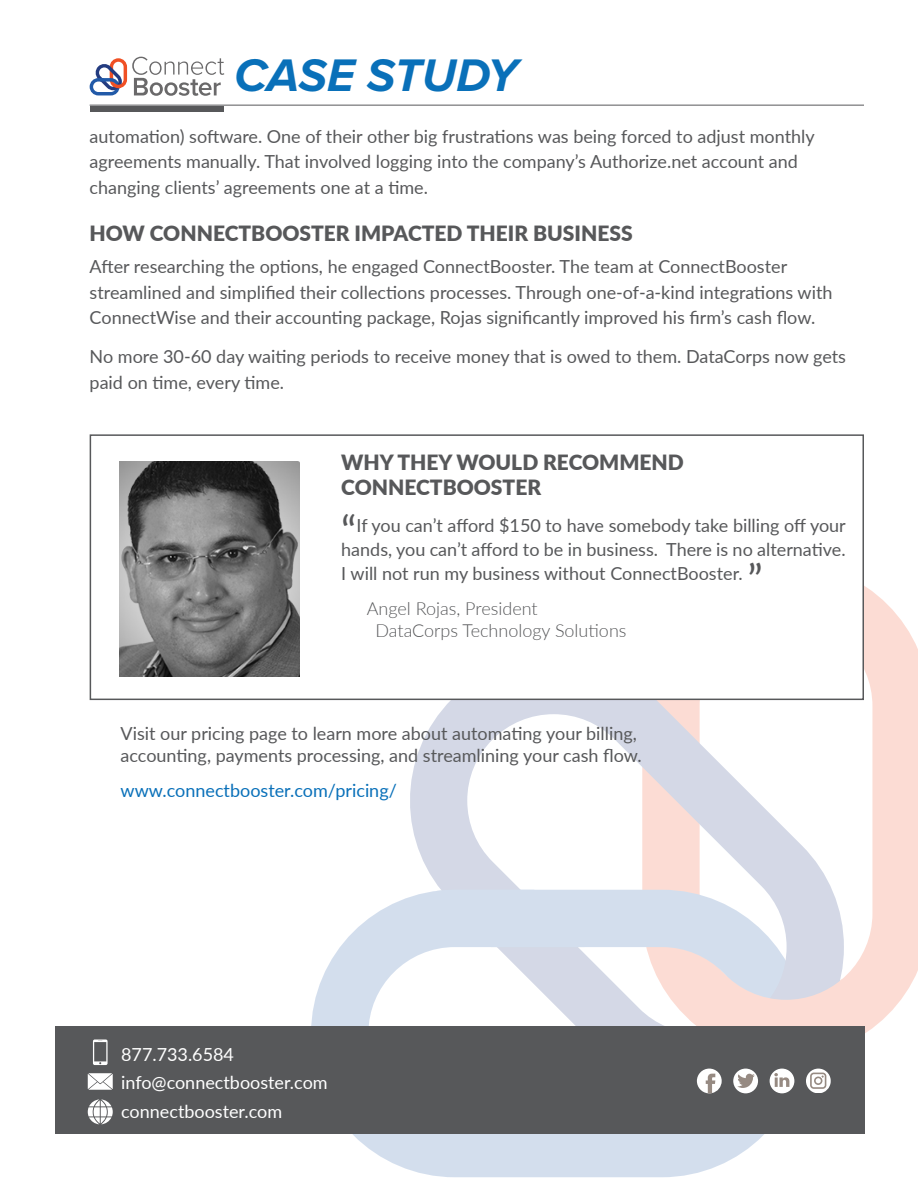
<style>
.page{position:relative;width:918px;height:1188px;background:#fff}
.page>*{position:absolute;margin:0;border:0;box-sizing:border-box;transform-origin:0 0}
.t1{font:italic 700 47.4px "Proxima Nova";letter-spacing:-.005em;color:#0970b9}
.t2{font:42px "Lato";color:#57585a}
.t3{font:900 21px "Lato";color:#57585a}
.Body_text{font:18px/25.5px "Lato";color:#57585a}
.t4{font:18px "Lato";color:#fff}
.t5{font:300 18px/21.6px "Lato";color:#57585a}
.t6{font:18px "Lato";color:#0970b9}
</style>
<div class="page">
<svg style="left:844px;top:586px;width:74px;height:447px;fill:#fcdcd4"></svg>
<svg style="left:311px;top:902px;width:453px;height:275px;fill:#d3deed"></svg>
<svg style="left:396px;top:700px;width:448px;height:326px"></svg>
<svg style="left:689px;top:972px;width:153px;height:54px;background:#f0dbda"></svg>
<div style="left:437px;top:890px;width:148px;height:57px;background:#d3deed"></div>
<div style="left:90px;top:434px;width:774px;height:266px;background:#fff;border:2px solid #57585a"></div>
<img style="left:119px;top:462px;width:180px;height:214px">
<svg style="left:90px;top:57px;width:134px;height:39px"></svg>
<hr style="left:90px;top:105px;width:774px;height:1px;background:#57585a">
<div style="left:90px;top:106px;width:134px;height:6px;background:#57585a"></div>
<div style="left:55px;top:1026px;width:810px;height:108px;background:#57585a"></div>
<svg style="left:88px;top:1073px;width:25px;height:17px"></svg>
<svg style="left:88px;top:1099px;width:25px;height:25px"></svg>
<svg style="left:93px;top:1040px;width:15px;height:25px"></svg>
<svg style="left:697px;top:1069px;width:25px;height:24px"></svg>
<div style="left:733px;top:1069px;width:25px;height:24px;background:#fff;border-radius:50%"></div>
<svg style="left:737px;top:1074px;width:18px;height:14px"></svg>
<div style="left:770px;top:1069px;width:24px;height:24px;background:#fff;border-radius:50%"></div>
<svg style="left:774px;top:1073px;width:15px;height:14px"></svg>
<svg style="left:806px;top:1069px;width:25px;height:24px"></svg>
<svg style="left:810px;top:1073px;width:16px;height:16px"></svg>
<p class="t1" style="left:234px;top:40px;width:285px">CASE STUDY</p>
<p class="Body_text" style="left:90px;top:122px;width:727px">automation) software. One of their other big frustrations was being forced to adjust monthly agreements manually. That involved logging into the company’s Authorize.net account and changing clients’ agreements one at a time.</p>
<p class="t3" style="left:90px;top:218px;width:545px">HOW CONNECTBOOSTER IMPACTED THEIR BUSINESS</p>
<p class="Body_text" style="left:90px;top:253px;width:744px">After researching the options, he engaged ConnectBooster. The team at ConnectBooster streamlined and simplified their collections processes. Through one-of-a-kind integrations with<br>ConnectWise and their accounting package, Rojas significantly improved his firm’s cash flow.</p>
<p class="Body_text" style="left:90px;top:343px;width:758px">No more 30-60 day waiting periods to receive money that is owed to them. DataCorps now gets paid on time, every time.</p>
<p class="t3" style="left:341px;top:446px;width:344px">WHY THEY WOULD RECOMMEND</p>
<p class="t3" style="left:341px;top:471px;width:201px">CONNECTBOOSTER</p>
<p class="t2" style="left:341px;top:500px;width:17px">“</p>
<p class="Body_text" style="left:341px;top:513px;width:506px;line-height:24px;text-align:justify;text-indent:15px">If you can’t afford $150 to have somebody take billing off your hands, you can’t afford to be in business. There is no alternative.<br>I will not run my business without ConnectBooster.</p>
<p class="t2" style="left:747px;top:550px;width:17px">”</p>
<p class="t5" style="left:375px;top:597px;width:253px;text-indent:-9px">Angel Rojas, President<br>DataCorps Technology Solutions</p>
<p class="Body_text" style="left:121px;top:722px;width:523px;line-height:21.6px">Visit our pricing page to learn more about automating your billing, accounting, payments processing, and streamlining your cash flow.</p>
<p class="t6" style="left:121px;top:777px;width:278px">www.connectbooster.com/pricing/</p>
<p class="t4" style="left:121px;top:1041px;width:114px">877.733.6584</p>
<p class="t4" style="left:121px;top:1070px;width:208px">info@connectbooster.com</p>
<p class="t4" style="left:121px;top:1098px;width:163px">connectbooster.com</p>
</div>
